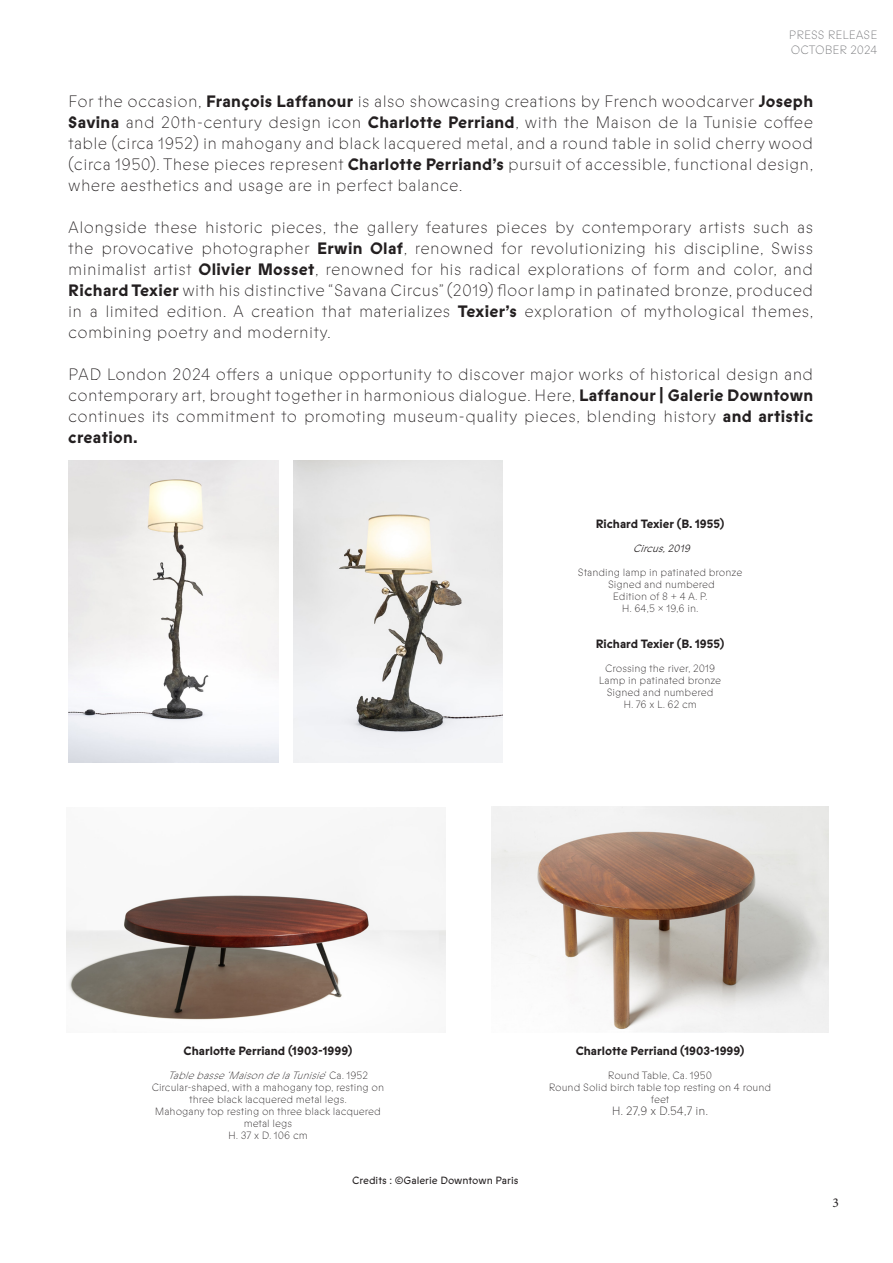
<style>
.page{position:relative;width:893px;height:1263px;background:#fff}
.page>*{position:absolute;margin:0;border:0;box-sizing:border-box;transform-origin:0 0}
.t1{font:100 16.5px/21px "ABC Prophet";letter-spacing:.02em;color:#231f20;text-align:justify}
.t2{font:13.5px "Minion Pro";color:#231f20}
.t3{font:700 12px "ABC Prophet";color:#231f20}
.t4{font:100 12px/14.4px "ABC Prophet";color:#6f7073}
.t5{font:100 12px "ABC Prophet";color:#231f20}
.t6{font:100 10.5px/12px "ABC Prophet";color:#231f20;text-align:center}
.t7{font:italic 100 10.5px "ABC Prophet";color:#231f20}
.t8{font:10.5px "ABC Prophet";color:#231f20}
.t9{font:italic 300 10.5px "ABC Prophet";color:#231f20}
.s1{font-weight:700}
.s2{font-style:normal}
</style>
<div class="page">
<img style="left:68px;top:461px;width:211px;height:302px">
<img style="left:491px;top:807px;width:338px;height:225px">
<img style="left:67px;top:823px;width:378px;height:197px">
<img style="left:293px;top:461px;width:209px;height:302px">
<p class="t4" style="left:789px;top:28px;width:90px">PRESS RELEASE<br>OCTOBER 2024</p>
<p class="t1" style="left:68px;top:91px;width:747px">For the occasion, <span class="s1">François Laffanour</span> is also showcasing creations by French woodcarver <span class="s1">Joseph Savina</span> and 20th-century design icon <span class="s1">Charlotte Perriand</span>, with the Maison de la Tunisie coffee table (circa 1952) in mahogany and black lacquered metal, and a round table in solid cherry wood (circa 1950). These pieces represent <span class="s1">Charlotte Perriand’s</span> pursuit of accessible, functional design, where aesthetics and usage are in perfect balance.</p>
<p class="t1" style="left:68px;top:217px;width:747px">Alongside these historic pieces, the gallery features pieces by contemporary artists such as the provocative photographer <span class="s1">Erwin Olaf</span>, renowned for revolutionizing his discipline, Swiss minimalist artist <span class="s1">Olivier Mosset</span>, renowned for his radical explorations of form and color, and <span class="s1">Richard Texier</span> with his distinctive “Savana Circus” (2019) floor lamp in patinated bronze, produced in a limited edition. A creation that materializes <span class="s1">Texier’s</span> exploration of mythological themes, combining poetry and modernity.</p>
<p class="t1" style="left:68px;top:364px;width:746px">PAD London 2024 offers a unique opportunity to discover major works of historical design and contemporary art, brought together in harmonious dialogue. Here, <span class="s1">Laffanour | Galerie Downtown </span>continues its commitment to promoting museum-quality pieces, blending history <span class="s1">and artistic creation.</span></p>
<p class="t3" style="left:596px;top:516px;width:130px">Richard Texier (B. 1955)</p>
<p class="t9" style="left:633px;top:542px;width:61px">Circus,2 0 1 9</p>
<p class="t6" style="left:578px;top:566px;width:166px">Standing lamp in patinated bronze</p>
<p class="t6" style="left:608px;top:578px;width:108px">Signed and numbered</p>
<p class="t6" style="left:613px;top:590px;width:96px">Edition of 8 + 4 A. P.</p>
<p class="t6" style="left:622px;top:602px;width:78px">H. 64,5 x 19,6 in.</p>
<p class="t3" style="left:596px;top:636px;width:130px">Richard Texier (B. 1955)</p>
<p class="t6" style="left:605px;top:662px;width:111px">Crossing the river, 2019</p>
<p class="t6" style="left:599px;top:674px;width:124px">Lamp in patinated bronze</p>
<p class="t6" style="left:607px;top:686px;width:108px">Signed and numbered</p>
<p class="t6" style="left:623px;top:698px;width:75px">H. 76 x L. 62 cm</p>
<p class="t3" style="left:184px;top:1043px;width:170px">Charlotte Perriand (1903-1999)</p>
<p class="t7" style="left:168px;top:1070px;width:202px">Tablebasse‘MaisondelaTunisie<span class="s2">’ C a . 1 9 5 2</span></p>
<p class="t6" style="left:152px;top:1081px;width:234px">Circular-shaped, with a mahogany top, resting on three black lacquered metal legs.</p>
<p class="t6" style="left:155px;top:1105px;width:228px">Mahogany top resting on three black lacquered metal legs</p>
<p class="t6" style="left:228px;top:1129px;width:81px">H. 37 x D. 106 cm</p>
<p class="t8" style="left:352px;top:1173px;width:168px">Credits : ©Galerie Downtown Paris</p>
<p class="t3" style="left:576px;top:1043px;width:170px">Charlotte Perriand (1903-1999)</p>
<p class="t6" style="left:608px;top:1069px;width:106px">Round Table, Ca. 1950</p>
<p class="t6" style="left:549px;top:1081px;width:224px">Round Solid birch table top resting on 4 round feet</p>
<p class="t5" style="left:612px;top:1104px;width:98px">H. 27,9 x D.54,7 in.</p>
<p class="t2" style="left:832px;top:1193px;width:8px">3</p>
</div>
